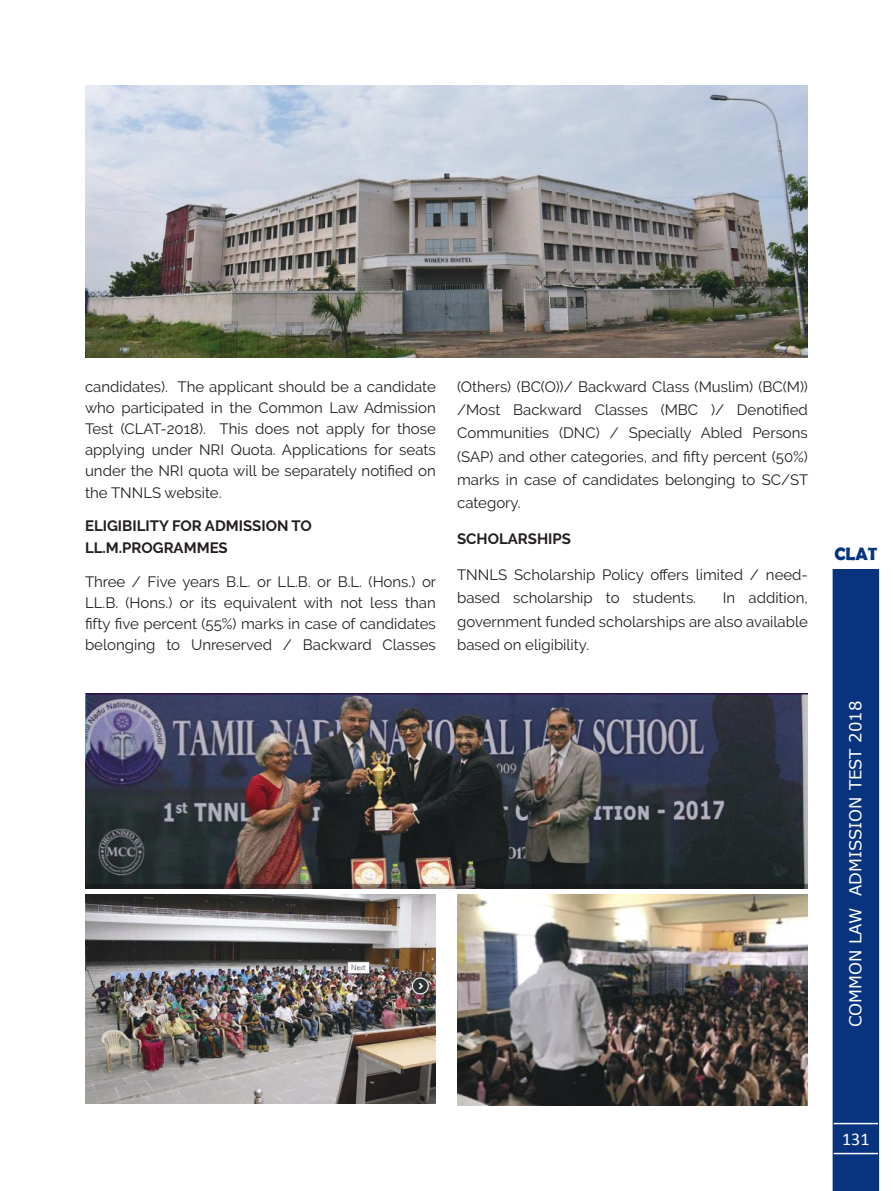
<style>
.page{position:relative;width:893px;height:1191px;background:#fff}
.page>*{position:absolute;margin:0;border:0;box-sizing:border-box;transform-origin:0 0}
.t1{font:700 18px "Berlin Sans FB Demi";color:#07337f}
.t2{font:18px "Calibri";color:#fff}
.t3{font:16.5px "MS Reference Sans Serif";color:#fff}
.t4{font:15px/21.1px "Raleway";color:#241f1f;text-align:justify}
.t5{font:700 15px/21.1px "Raleway";color:#241f1f}
</style>
<div class="page">
<div style="left:832px;top:569px;width:48px;height:622px;background:#07337f"></div>
<hr style="left:834px;top:1122px;width:44px;height:2px;background:#fff">
<hr style="left:834px;top:1152px;width:44px;height:2px;background:#fff">
<img style="left:85px;top:894px;width:351px;height:210px">
<img style="left:457px;top:894px;width:351px;height:212px">
<img style="left:85px;top:85px;width:723px;height:272px">
<img style="left:85px;top:694px;width:723px;height:194px">
<p class="t4" style="left:85px;top:376px;width:352px">candidates). The applicant should be a candidate who participated in the Common Law Admission Test (CLAT-2018). This does not apply for those applying under NRI Quota. Applications for seats under the NRI quota will be separately notified on the TNNLS website.</p>
<p class="t5" style="left:85px;top:515px;width:228px">ELIGIBILITY FOR ADMISSION TO<br>LL.M.PROGRAMMES</p>
<p class="t4" style="left:85px;top:570px;width:353px">Three / Five years B.L. or LL.B. or B.L. (Hons.) or LL.B. (Hons.) or its equivalent with not less than fifty five percent (55%) marks in case of candidates belonging to Unreserved / Backward Classes</p>
<p class="t4" style="left:457px;top:375px;width:353px;line-height:23.2px">(Others) (BC(O))/ Backward Class (Muslim) (BC(M)) /Most Backward Classes (MBC )/ Denotified Communities (DNC) / Specially Abled Persons (SAP) and other categories, and fifty percent (50%) marks in case of candidates belonging to SC/ST category.</p>
<p class="t5" style="left:457px;top:528px;width:116px">SCHOLARSHIPS</p>
<p class="t4" style="left:457px;top:563px;width:352px;line-height:23.2px">TNNLS Scholarship Policy offers limited / need&shy;based scholarship to students.</p>
<p class="t4" style="left:457px;top:586px;width:352px;line-height:23.2px;text-indent:266px">In addition, government funded scholarships are also available based on eligibility.</p>
<p class="t1" style="left:834px;top:543px;width:45px">CLAT</p>
<p class="t3" style="left:845px;top:1027px;width:328px;rotate:-90deg">COMMON LAW ADMISSION TEST 2018</p>
<p class="t2" style="left:842px;top:1128px;width:29px">131</p>
</div>
